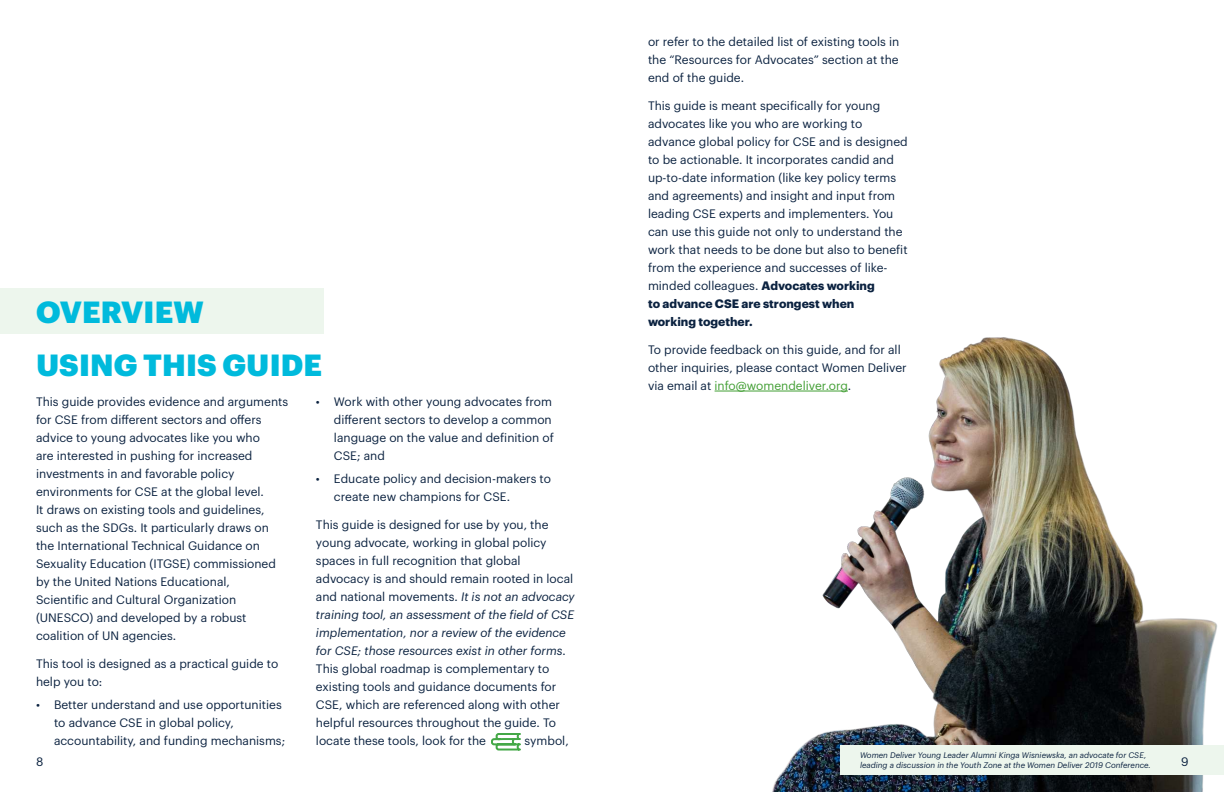
<style>
.page{position:relative;width:1224px;height:792px;background:#fff}
.page>*{position:absolute;margin:0;border:0;box-sizing:border-box;transform-origin:0 0}
.t1{font:900 30px/52.2px "Graphik";letter-spacing:.005em;color:#00badc}
.t2{font:12px/18px "Graphik";color:#0b2240}
.t3{font:italic 8px/9.6px "Graphik";color:#0b2240}
.s1{font-style:italic}
.s2{font-weight:700}
.s3{color:#439f35}
</style>
<div class="page">
<img style="left:714px;top:337px;width:503px;height:455px">
<div style="left:840px;top:745px;width:384px;height:30px;background:#edf6ed"></div>
<div style="left:0;top:288px;width:324px;height:46px;background:#edf6ed"></div>
<hr style="left:715px;top:391px;width:133px;height:1px;background:#439f35">
<svg style="left:491px;top:733px;width:30px;height:18px"></svg>
<h1 class="t1" style="left:36px;top:287px;width:288px">OVERVIEW<br>USING THIS GUIDE</h1>
<p class="t2" style="left:36px;top:393px;width:254px">This guide provides evidence and arguments for CSE from different sectors and offers advice to young advocates like you who<br>are interested in pushing for increased investments in and favorable policy environments for CSE at the global level.<br>It draws on existing tools and guidelines, such as the SDGs. It particularly draws on the International Technical Guidance on Sexuality Education (ITGSE) commissioned by the United Nations Educational,<br>Scientific and Cultural Organization (UNESCO) and developed by a robust coalition of UN agencies.</p>
<p class="t2" style="left:36px;top:655px;width:244px">This tool is designed as a practical guide to help you to:</p>
<p class="t2" style="left:54px;top:696px;width:233px;text-indent:-18px">• Better understand and use opportunities to advance CSE in global policy, accountability, and funding mechanisms;</p>
<p class="t2" style="left:334px;top:393px;width:221px;text-indent:-18px">• Work with other young advocates from different sectors to develop a common language on the value and definition of<br>CSE; and</p>
<p class="t2" style="left:334px;top:470px;width:219px;text-indent:-18px">• Educate policy and decision-makers to create new champions for CSE.</p>
<p class="t2" style="left:316px;top:516px;width:260px">This guide is designed for use by you, the young advocate, working in global policy spaces in full recognition that global advocacy is and should remain rooted in local and national movements. <span class="s1">It is not an advocacy training tool, an assessment of the field of CSE implementation, nor a review of the evidence for CSE; those resources exist in other forms.</span></p>
<p class="t2" style="left:316px;top:660px;width:246px">This global roadmap is complementary to existing tools and guidance documents for CSE, which are referenced along with other helpful resources throughout the guide. To locate these tools, look for the</p>
<p class="t2" style="left:525px;top:732px;width:46px">symbol,</p>
<p class="t2" style="left:648px;top:33px;width:253px;text-align:justify">or refer to the detailed list of existing tools in the “Resources for Advocates” section at the end of the guide.</p>
<p class="t2" style="left:648px;top:97px;width:261px">This guide is meant specifically for young advocates like you who are working to advance global policy for CSE and is designed to be actionable. It incorporates candid and up-to-date information (like key policy terms and agreements) and insight and input from leading CSE experts and implementers. You can use this guide not only to understand the work that needs to be done but also to benefit from the experience and successes of like&shy;minded colleagues. <span class="s2">Advocates working<br>to advance CSE are strongest when<br>working together.</span></p>
<p class="t2" style="left:648px;top:341px;width:260px">To provide feedback on this guide, and for all other inquiries, please contact Women Deliver via email at <span class="s3">info@womendeliver.org</span>.</p>
<p class="t3" style="left:860px;top:751px;width:292px">Women Deliver Young Leader Alumni Kinga Wisniewska, an advocate for CSE, leading a discussion in the Youth Zone at the Women Deliver 2019 Conference.</p>
<p class="t2" style="left:36px;top:753px;width:9px">8</p>
<p class="t2" style="left:1181px;top:753px;width:9px">9</p>
</div>
